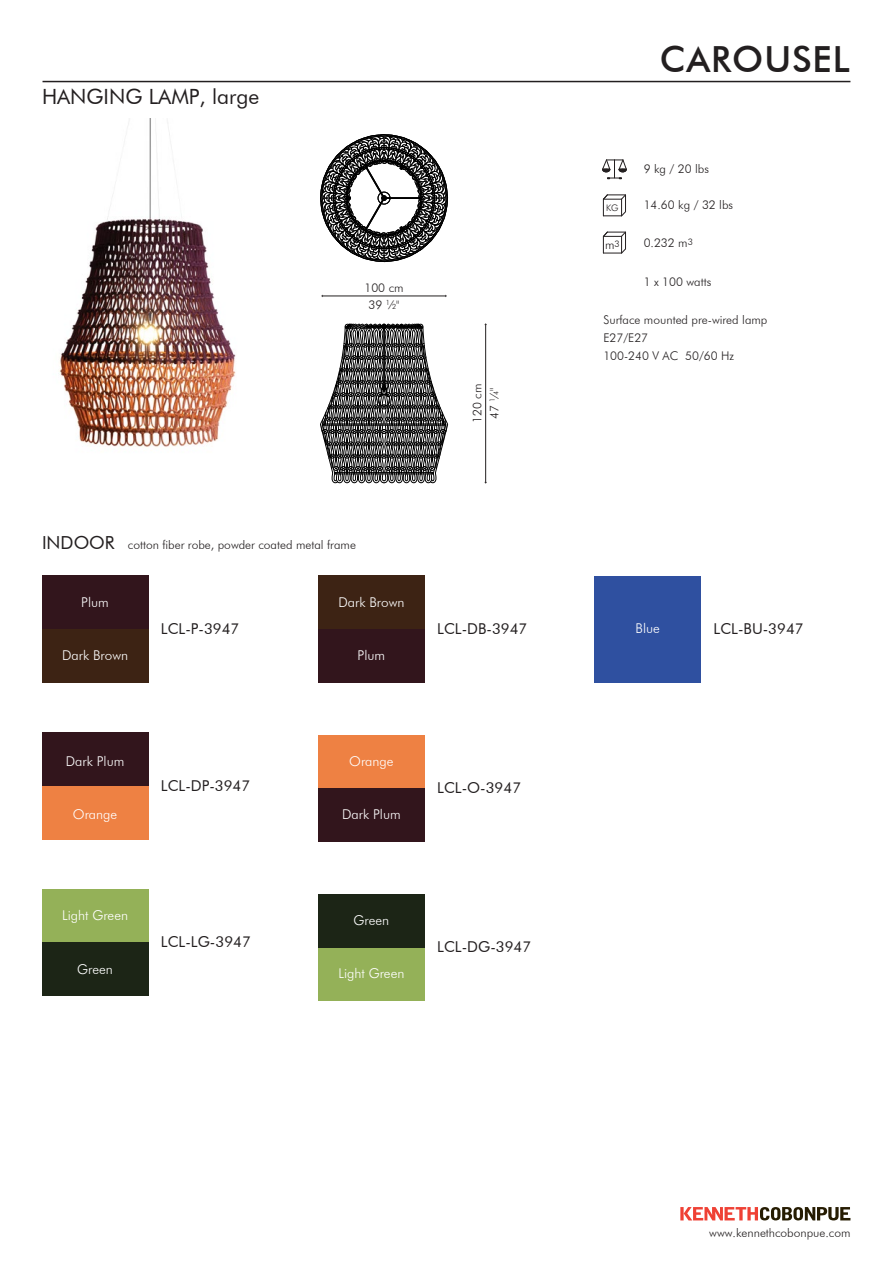
<style>
.page{position:relative;width:893px;height:1263px;background:#fff}
.page>*{position:absolute;margin:0;border:0;box-sizing:border-box;transform-origin:0 0}
.t1{font:500 36px "Futura BT";letter-spacing:.025em;color:#231f20}
.t2{font:21px "Futura BT";color:#231f20}
.t3{font:15px "Futura BT";color:#231f20}
.t4{font:300 13.5px "Futura BT";color:#fff}
.t5{font:300 12px/17px "Futura BT";color:#231f20;text-align:center}
.t6{font:300 9px "Futura BT";color:#231f20}
.s1{font-size:7.2px}
.s2{font-weight:400;font-size:18px}
.s3{font-size:9px}
</style>
<div class="page">
<svg style="left:680px;top:1207px;width:170px;height:13px"></svg>
<hr style="left:43px;top:81px;width:807px;height:1px;background:#231f20">
<hr style="left:322px;top:296px;width:124px;height:1px;background:#231f20">
<hr style="left:485px;top:324px;width:1px;height:159px;background:#231f20">
<svg style="left:602px;top:159px;width:25px;height:20px"></svg>
<svg style="left:603px;top:194px;width:23px;height:23px"></svg>
<svg style="left:603px;top:231px;width:23px;height:23px"></svg>
<svg style="left:320px;top:134px;width:128px;height:128px"></svg>
<svg style="left:320px;top:323px;width:128px;height:160px"></svg>
<div style="left:42px;top:786px;width:106px;height:53px;background:#ee8143"></div>
<div style="left:42px;top:733px;width:106px;height:53px;background:#32151c"></div>
<div style="left:318px;top:735px;width:107px;height:53px;background:#ee8143"></div>
<div style="left:318px;top:788px;width:107px;height:53px;background:#32151c"></div>
<div style="left:42px;top:889px;width:106px;height:54px;background:#94b158"></div>
<div style="left:42px;top:943px;width:106px;height:53px;background:#1c2516"></div>
<div style="left:318px;top:947px;width:107px;height:54px;background:#94b158"></div>
<div style="left:318px;top:894px;width:107px;height:53px;background:#1c2516"></div>
<div style="left:595px;top:576px;width:106px;height:106px;background:#2f50a0"></div>
<div style="left:42px;top:576px;width:106px;height:53px;background:#32151c"></div>
<div style="left:42px;top:629px;width:106px;height:53px;background:#3d2314"></div>
<div style="left:318px;top:629px;width:107px;height:53px;background:#32151c"></div>
<div style="left:318px;top:576px;width:107px;height:53px;background:#3d2314"></div>
<img style="left:59px;top:118px;width:177px;height:329px">
<h2 class="t2" style="left:42px;top:84px;width:219px">HANGING LAMP, large</h2>
<p class="t5" style="left:364px;top:279px;width:41px">100 cm<br>39 <sup>1</sup>⁄<span class="s1">2</span>"</p>
<p class="t5" style="left:42px;top:536px;width:315px"><span class="s2">INDOOR</span> cotton fiber robe, powder coated metal frame</p>
<p class="t4" style="left:81px;top:594px;width:29px">Plum</p>
<p class="t4" style="left:338px;top:594px;width:68px">Dark Brown</p>
<p class="t5" style="left:469px;top:423px;width:41px;rotate:-90deg">120 cm<br>47 <sup>1</sup>⁄<span class="s1">4</span>"</p>
<h1 class="t1" style="left:660px;top:37px;width:191px">CAROUSEL</h1>
<p class="t6" style="left:606px;top:202px;width:14px">KG</p>
<p class="t5" style="left:605px;top:236px;width:16px">m<span class="s3">3</span></p>
<p class="t5" style="left:644px;top:160px;width:67px">9 kg / 20 lbs</p>
<p class="t5" style="left:644px;top:196px;width:91px">14.60 kg / 32 lbs</p>
<p class="t5" style="left:644px;top:235px;width:51px">0.232 m<sup>3</sup></p>
<p class="t5" style="left:644px;top:273px;width:69px">1 x 100 watts</p>
<p class="t5" style="left:603px;top:310px;width:166px;line-height:18px;text-align:left">Surface mounted pre-wired lamp<br>E27/E27<br>100-240 V AC 50/60 Hz</p>
<p class="t4" style="left:62px;top:647px;width:68px">Dark Brown</p>
<p class="t3" style="left:161px;top:619px;width:80px">LCL-P-3947</p>
<p class="t4" style="left:636px;top:620px;width:26px">Blue</p>
<p class="t3" style="left:713px;top:619px;width:92px">LCL-BU-3947</p>
<p class="t3" style="left:437px;top:619px;width:92px">LCL-DB-3947</p>
<p class="t4" style="left:358px;top:647px;width:29px">Plum</p>
<p class="t4" style="left:66px;top:753px;width:60px">Dark Plum</p>
<p class="t4" style="left:73px;top:806px;width:46px">Orange</p>
<p class="t4" style="left:349px;top:753px;width:46px">Orange</p>
<p class="t3" style="left:161px;top:776px;width:91px">LCL-DP-3947</p>
<p class="t3" style="left:437px;top:778px;width:85px">LCL-O-3947</p>
<p class="t4" style="left:342px;top:806px;width:60px">Dark Plum</p>
<p class="t4" style="left:62px;top:907px;width:67px">Light Green</p>
<p class="t4" style="left:77px;top:960px;width:37px">Green</p>
<p class="t4" style="left:354px;top:912px;width:37px">Green</p>
<p class="t3" style="left:161px;top:933px;width:91px">LCL-LG-3947</p>
<p class="t3" style="left:437px;top:937px;width:96px">LCL-DG-3947</p>
<p class="t4" style="left:338px;top:965px;width:67px">Light Green</p>
<p class="t5" style="left:709px;top:1224px;width:143px">www.kennethcobonpue.com</p>
</div>
